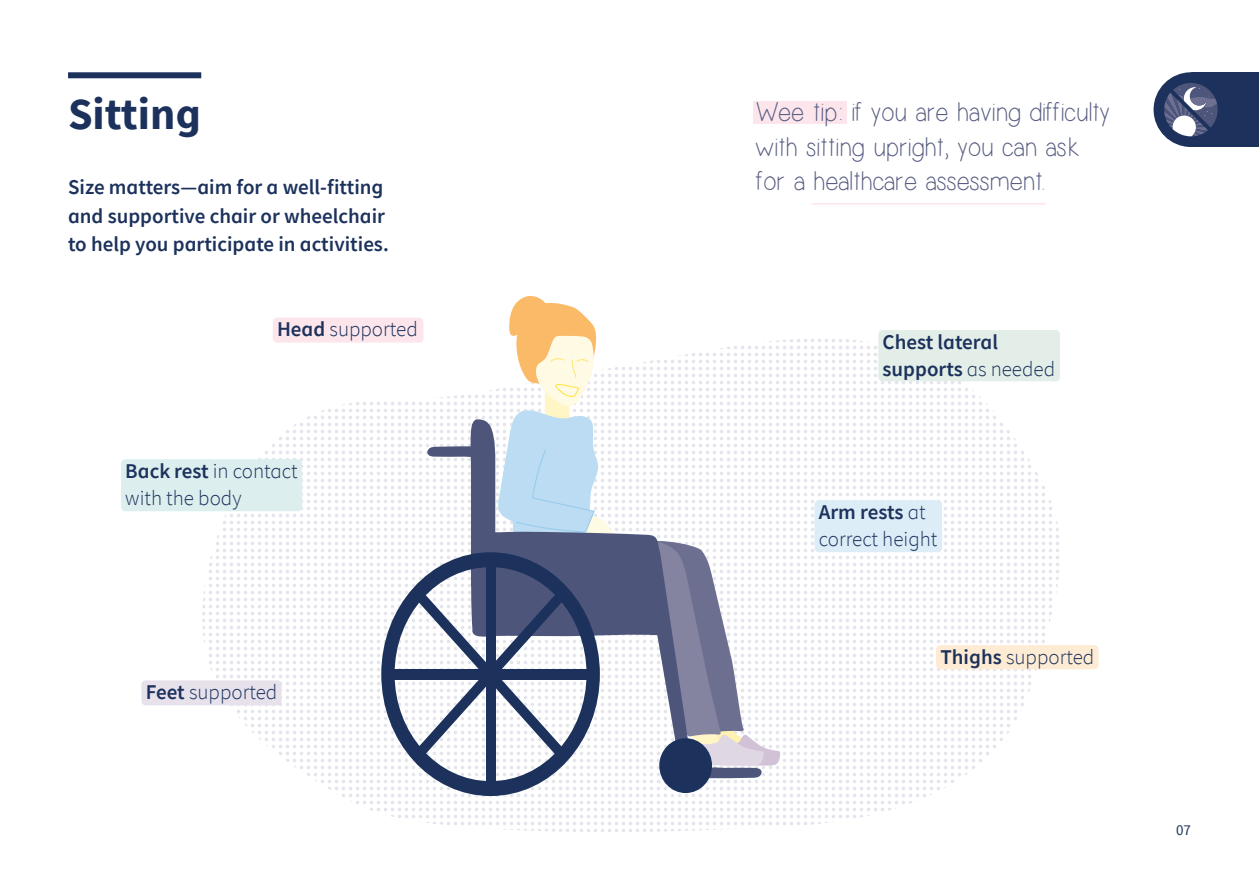
<style>
.page{position:relative;width:1259px;height:893px;background:#fff}
.page>*{position:absolute;margin:0;border:0;box-sizing:border-box;transform-origin:0 0}
.t1{font:700 44.25px "Source Sans Pro";color:#1c325c}
.t2{font:27px/34.5px "Simplicity";letter-spacing:.02em;color:#575d82}
.t3{font:600 21px/28.5px "Source Sans Pro";color:#1c325c}
.t4{font:300 21px/27px "Source Sans Pro";color:#1c325c}
.t5{font:15px "Source Sans Pro";color:#1c325c}
.s1{font-weight:600}
.s2{font-weight:300}
</style>
<div class="page">
<svg style="left:189px;top:324px;width:877px;height:508px"></svg>
<svg style="left:634px;top:534px;width:146px;height:244px"></svg>
<svg style="left:600px;top:531px;width:88px;height:218px"></svg>
<div style="left:659px;top:738px;width:53px;height:55px;background:#1c325c;border-radius:50%"></div>
<svg style="left:381px;top:552px;width:219px;height:244px"></svg>
<svg style="left:427px;top:296px;width:187px;height:290px"></svg>
<div style="left:752px;top:101px;width:94px;height:22px;background:#fce5eb"></div>
<hr style="left:811px;top:203px;width:234px;height:2px;background:#fce5eb">
<div style="left:273px;top:318px;width:150px;height:25px;background:#fce5eb;border-radius:4px"></div>
<div style="left:878px;top:330px;width:182px;height:51px;background:#e3eee8;border-radius:4px"></div>
<div style="left:121px;top:459px;width:181px;height:52px;background:#dceeee;border-radius:4px"></div>
<div style="left:814px;top:500px;width:128px;height:52px;background:#ddedf8;border-radius:4px"></div>
<div style="left:936px;top:645px;width:162px;height:24px;background:#feebd3;border-radius:4px"></div>
<div style="left:141px;top:680px;width:140px;height:25px;background:#e7e1eb;border-radius:4px"></div>
<div style="left:68px;top:72px;width:133px;height:6px;background:#1c325c"></div>
<div style="left:1191px;top:72px;width:68px;height:75px;background:#1c325c"></div>
<div style="left:1153px;top:72px;width:75px;height:75px;background:#1c325c;border-radius:50%"></div>
<svg style="left:1164px;top:83px;width:53px;height:53px"></svg>
<h1 class="t1" style="left:68px;top:84px;width:135px">Sitting</h1>
<p class="t3" style="left:68px;top:173px;width:322px">Size matters—aim for a well-fitting and supportive chair or wheelchair to help you participate in activities.</p>
<p class="t4" style="left:277px;top:316px;width:142px"><span class="s1">Head</span> supported</p>
<p class="t4" style="left:125px;top:457px;width:174px"><span class="s1">Back rest</span> in contact with the body</p>
<p class="t4" style="left:146px;top:678px;width:133px"><span class="s1">Feet</span> supported</p>
<p class="t2" style="left:756px;top:96px;width:355px">Wee tip: if you are having difficulty with sitting upright, you can ask for a healthcare assessment.</p>
<p class="t3" style="left:882px;top:328px;width:174px;line-height:27px">Chest lateral supports <span class="s2">as needed</span></p>
<p class="t4" style="left:819px;top:498px;width:120px"><span class="s1">Arm rests</span> at correct height</p>
<p class="t4" style="left:940px;top:643px;width:155px"><span class="s1">Thighs</span> supported</p>
<p class="t5" style="left:1176px;top:820px;width:16px">07</p>
</div>
